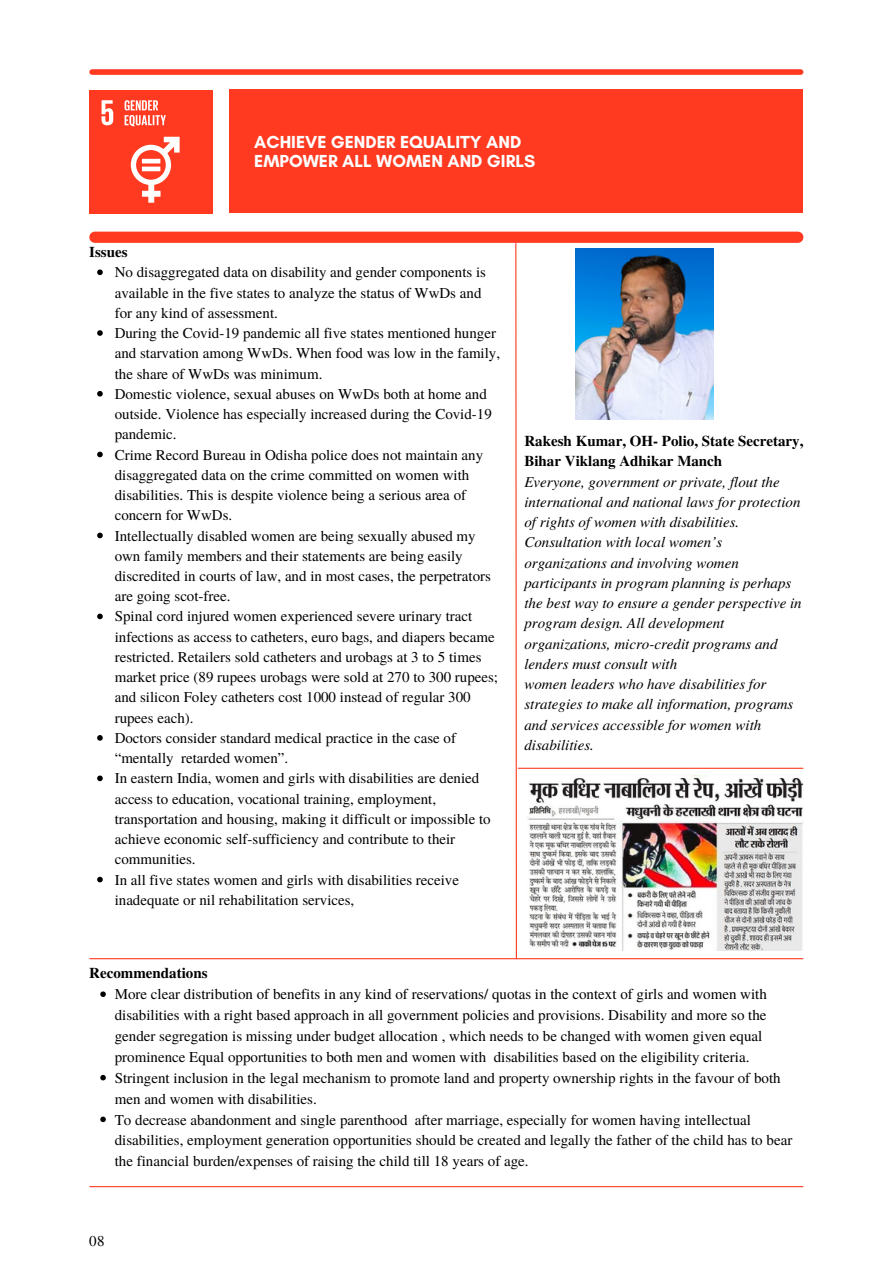
<style>
.page{position:relative;width:893px;height:1264px;background:#fff}
.page>*{position:absolute;margin:0;border:0;box-sizing:border-box;transform-origin:0 0}
.t1{font:700 17.7px/19px "Glacial Indifference";color:#fff}
.t2{font:15px/20.2px "Te X Gyre Termes";color:#000}
.t3{font:italic 15px/20.2px "Te X Gyre Termes";color:#000}
.t4{font:700 15px/20.2px "Te X Gyre Termes";color:#000}
</style>
<div class="page">
<div style="left:229px;top:89px;width:573px;height:124px;background:#ff3a21"></div>
<div style="left:92px;top:69px;width:708px;height:6px;background:#ff3a21"></div>
<div style="left:95px;top:232px;width:702px;height:11px;background:#ff3a21"></div>
<div style="left:89px;top:90px;width:124px;height:124px;background:#ff3a21"></div>
<svg style="left:101px;top:100px;width:12px;height:25px"></svg>
<svg style="left:131px;top:137px;width:49px;height:66px"></svg>
<svg style="left:124px;top:100px;width:42px;height:26px"></svg>
<svg style="left:514px;top:242px;width:3px;height:716px"></svg>
<hr style="left:90px;top:958px;width:712px;height:1px;background:#ff3a21">
<hr style="left:518px;top:767px;width:284px;height:1px;background:#ff3a21">
<hr style="left:90px;top:1186px;width:712px;height:1px;background:#ff3a21">
<img style="left:528px;top:775px;width:275px;height:175px">
<svg style="left:97px;top:269px;width:6px;height:6px"></svg>
<svg style="left:97px;top:330px;width:6px;height:6px"></svg>
<svg style="left:97px;top:391px;width:6px;height:5px"></svg>
<svg style="left:97px;top:451px;width:6px;height:6px"></svg>
<svg style="left:97px;top:532px;width:6px;height:6px"></svg>
<svg style="left:97px;top:613px;width:6px;height:6px"></svg>
<svg style="left:97px;top:735px;width:6px;height:5px"></svg>
<svg style="left:97px;top:775px;width:6px;height:6px"></svg>
<svg style="left:97px;top:876px;width:6px;height:6px"></svg>
<svg style="left:100px;top:991px;width:6px;height:5px"></svg>
<svg style="left:100px;top:1074px;width:6px;height:6px"></svg>
<svg style="left:100px;top:1116px;width:6px;height:6px"></svg>
<img style="left:575px;top:249px;width:138px;height:171px">
<p class="t4" style="left:89px;top:241px;width:40px">Issues</p>
<p class="t1" style="left:254px;top:132px;width:282px">ACHIEVE GENDER EQUALITY AND<br>EMPOWER ALL WOMEN AND GIRLS</p>
<p class="t2" style="left:115px;top:261px;width:387px">No disaggregated data on disability and gender components is available in the five states to analyze the status of WwDs and for any kind of assessment.<br>During the Covid-19 pandemic all five states mentioned hunger and starvation among WwDs. When food was low in the family, the share of WwDs was minimum.<br>Domestic violence, sexual abuses on WwDs both at home and outside. Violence has especially increased during the Covid-19 pandemic.<br>Crime Record Bureau in Odisha police does not maintain any disaggregated data on the crime committed on women with disabilities. This is despite violence being a serious area of concern for WwDs.<br>Intellectually disabled women are being sexually abused my own family members and their statements are being easily discredited in courts of law, and in most cases, the perpetrators are going scot-free.<br>Spinal cord injured women experienced severe urinary tract infections as access to catheters, euro bags, and diapers became restricted. Retailers sold catheters and urobags at 3 to 5 times market price (89 rupees urobags were sold at 270 to 300 rupees; and silicon Foley catheters cost 1000 instead of regular 300 rupees each).<br>Doctors consider standard medical practice in the case of “mentally retarded women”.<br>In eastern India, women and girls with disabilities are denied access to education, vocational training, employment, transportation and housing, making it difficult or impossible to achieve economic self-sufficiency and contribute to their communities.<br>In all five states women and girls with disabilities receive inadequate or nil rehabilitation services,</p>
<p class="t4" style="left:89px;top:962px;width:120px">Recommendations</p>
<p class="t4" style="left:524px;top:430px;width:280px">Rakesh Kumar, OH- Polio, State Secretary,<br>Bihar Viklang Adhikar Manch</p>
<p class="t3" style="left:524px;top:470px;width:279px">Everyone, government or private, flout the international and national laws for protection of rights of women with disabilities.<br>Consultation with local women’s organizations and involving women participants in program planning is perhaps the best way to ensure a gender perspective in program design. All development organizations, micro-credit programs and lenders must consult with<br>women leaders who have disabilities for strategies to make all information, programs and services accessible for women with disabilities.</p>
<p class="t2" style="left:115px;top:983px;width:679px;line-height:20.9px">More clear distribution of benefits in any kind of reservations/ quotas in the context of girls and women with disabilities with a right based approach in all government policies and provisions. Disability and more so the gender segregation is missing under budget allocation , which needs to be changed with women given equal prominence Equal opportunities to both men and women with disabilities based on the eligibility criteria.<br>Stringent inclusion in the legal mechanism to promote land and property ownership rights in the favour of both men and women with disabilities.<br>To decrease abandonment and single parenthood after marriage, especially for women having intellectual disabilities, employment generation opportunities should be created and legally the father of the child has to bear the financial burden/expenses of raising the child till 18 years of age.</p>
<p class="t2" style="left:89px;top:1229px;width:17px">08</p>
</div>
